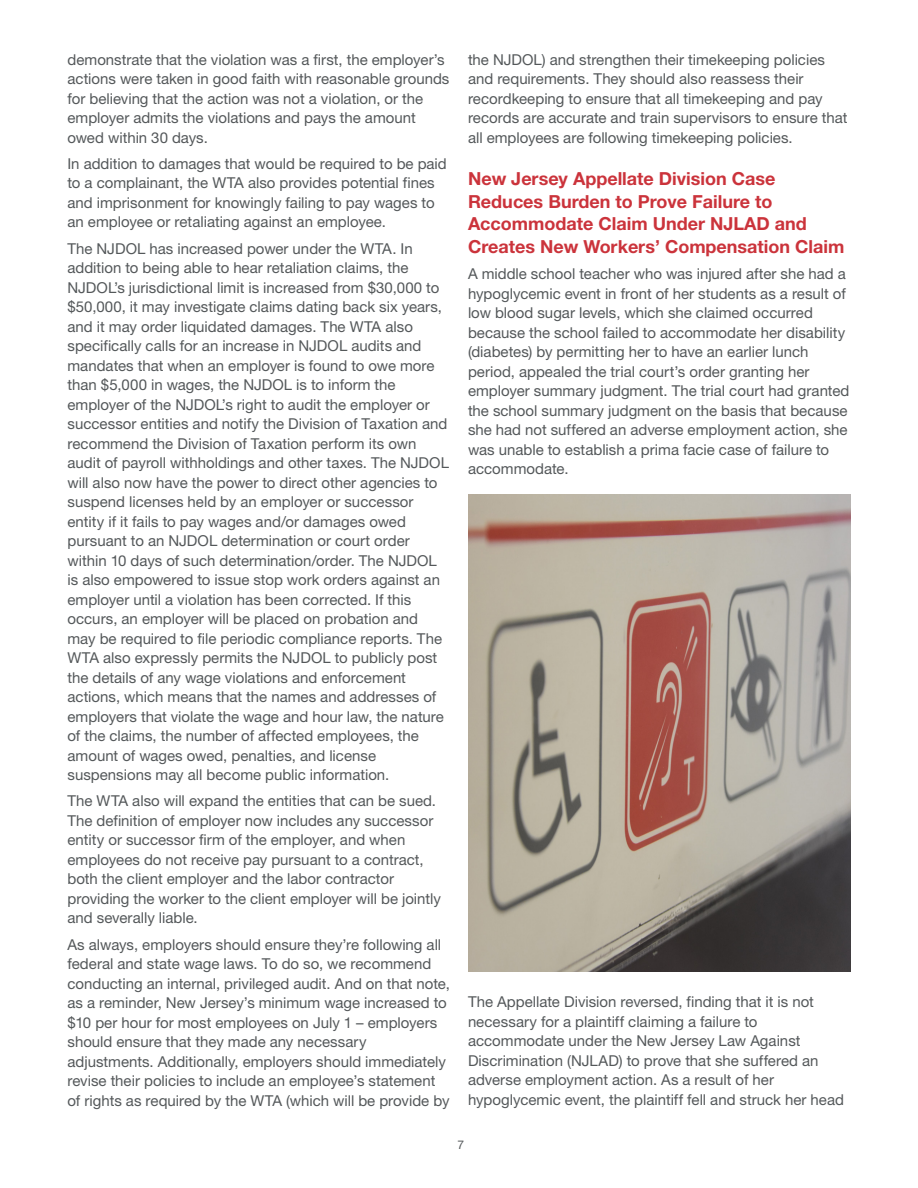
<style>
.page{position:relative;width:918px;height:1188px;background:#fff}
.page>*{position:absolute;margin:0;border:0;box-sizing:border-box;transform-origin:0 0}
.hd_2{font:700 18px/22.5px "Helvetica Neue LT Std";color:#cb333b}
.body_copy{font:15px/19.5px "Helvetica Neue LT Std";color:#54585a}
.t1{font:12px "Helvetica Neue LT Std";color:#54585a}
</style>
<div class="page">
<img style="left:468px;top:494px;width:382px;height:478px">
<p class="body_copy" style="left:68px;top:49px;width:383px">demonstrate that the violation was a first, the employer’s actions were taken in good faith with reasonable grounds for believing that the action was not a violation, or the employer admits the violations and pays the amount owed within 30 days.</p>
<p class="body_copy" style="left:68px;top:154px;width:381px">In addition to damages that would be required to be paid to a complainant, the WTA also provides potential fines and imprisonment for knowingly failing to pay wages to an employee or retaliating against an employee.</p>
<p class="body_copy" style="left:68px;top:238px;width:383px">The NJDOL has increased power under the WTA. In addition to being able to hear retaliation claims, the NJDOL’s jurisdictional limit is increased from $30,000 to $50,000, it may investigate claims dating back six years, and it may order liquidated damages. The WTA also specifically calls for an increase in NJDOL audits and mandates that when an employer is found to owe more than $5,000 in wages, the NJDOL is to inform the employer of the NJDOL’s right to audit the employer or successor entities and notify the Division of Taxation and recommend the Division of Taxation perform its own audit of payroll withholdings and other taxes. The NJDOL will also now have the power to direct other agencies to suspend licenses held by an employer or successor entity if it fails to pay wages and/or damages owed pursuant to an NJDOL determination or court order within 10 days of such determination/order. The NJDOL is also empowered to issue stop work orders against an employer until a violation has been corrected. If this occurs, an employer will be placed on probation and may be required to file periodic compliance reports. The WTA also expressly permits the NJDOL to publicly post the details of any wage violations and enforcement actions, which means that the names and addresses of employers that violate the wage and hour law, the nature of the claims, the number of affected employees, the amount of wages owed, penalties, and license suspensions may all become public information.</p>
<p class="body_copy" style="left:68px;top:791px;width:375px">The WTA also will expand the entities that can be sued.<br>The definition of employer now includes any successor entity or successor firm of the employer, and when employees do not receive pay pursuant to a contract, both the client employer and the labor contractor providing the worker to the client employer will be jointly and severally liable.</p>
<p class="body_copy" style="left:68px;top:934px;width:384px">As always, employers should ensure they’re following all federal and state wage laws. To do so, we recommend conducting an internal, privileged audit. And on that note, as a reminder, New Jersey’s minimum wage increased to $10 per hour for most employees on July 1 – employers should ensure that they made any necessary adjustments. Additionally, employers should immediately revise their policies to include an employee’s statement of rights as required by the WTA (which will be provide by</p>
<p class="body_copy" style="left:468px;top:49px;width:381px">the NJDOL) and strengthen their timekeeping policies and requirements. They should also reassess their recordkeeping to ensure that all timekeeping and pay records are accurate and train supervisors to ensure that all employees are following timekeeping policies.</p>
<p class="hd_2" style="left:468px;top:167px;width:378px">New Jersey Appellate Division Case Reduces Burden to Prove Failure to Accommodate Claim Under NJLAD and Creates New Workers’ Compensation Claim</p>
<p class="body_copy" style="left:468px;top:264px;width:383px">A middle school teacher who was injured after she had a hypoglycemic event in front of her students as a result of low blood sugar levels, which she claimed occurred because the school failed to accommodate her disability (diabetes) by permitting her to have an earlier lunch period, appealed the trial court’s order granting her employer summary judgment. The trial court had granted the school summary judgment on the basis that because she had not suffered an adverse employment action, she was unable to establish a prima facie case of failure to accommodate.</p>
<p class="body_copy" style="left:468px;top:992px;width:377px">The Appellate Division reversed, finding that it is not necessary for a plaintiff claiming a failure to accommodate under the New Jersey Law Against Discrimination (NJLAD) to prove that she suffered an adverse employment action. As a result of her hypoglycemic event, the plaintiff fell and struck her head</p>
<p class="t1" style="left:457px;top:1138px;width:8px">7</p>
</div>
